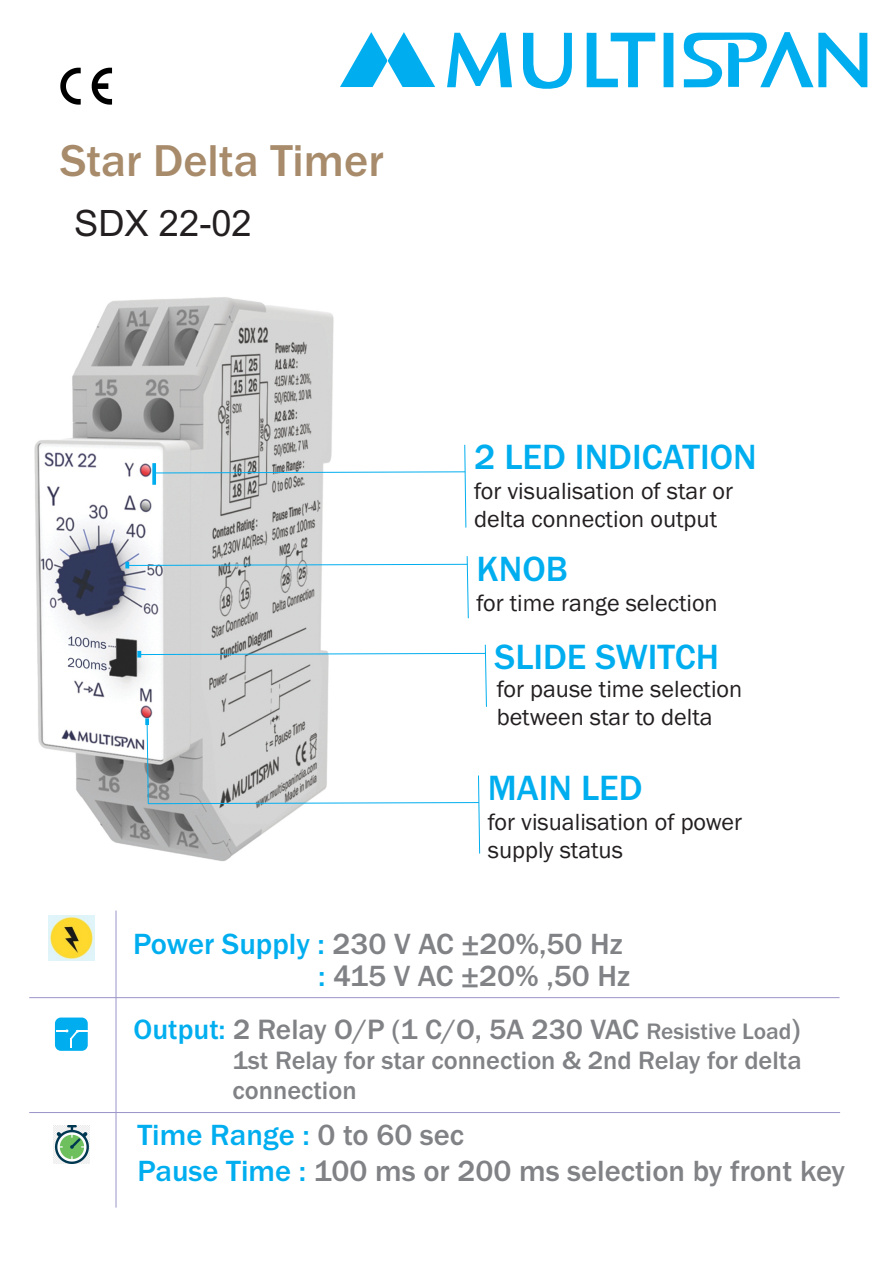
<style>
.page{position:relative;width:893px;height:1276px;background:#fff}
.page>*{position:absolute;margin:0;border:0;box-sizing:border-box;transform-origin:0 0}
.t1{font:500 46.12px "Franklin Gothic";color:#a78b6b}
.t2{font:500 36.23px "Franklin Gothic";color:#00aeef}
.t3{font:36.23px "Arial";color:#231f20}
.t4{font:500 30.38px/36.2px "Franklin Gothic";color:#808285}
.t5{font:500 29.03px "Franklin Gothic";color:#808285}
.t6{font:500 26.1px/29.5px "Franklin Gothic";color:#808285}
.t7{font:24.3px/27.4px "Franklin Gothic";color:#231f20}
.s1{color:#00aeef}
.s2{font-size:23.18px}
.s3{font-size:30.15px}
</style>
<div class="page">
<img style="left:34px;top:297px;width:300px;height:564px">
<svg style="left:340px;top:32px;width:527px;height:57px"></svg>
<hr style="left:29px;top:997px;width:810px;height:1px;background:#9b95c9">
<hr style="left:29px;top:1112px;width:811px;height:1px;background:#9b95c9">
<hr style="left:116px;top:910px;width:1px;height:297px;background:#9b95c9">
<img style="left:49px;top:916px;width:45px;height:45px">
<img style="left:53px;top:1125px;width:36px;height:38px">
<svg style="left:152px;top:444px;width:314px;height:84px"></svg>
<svg style="left:125px;top:556px;width:344px;height:63px"></svg>
<svg style="left:137px;top:644px;width:350px;height:63px"></svg>
<svg style="left:145px;top:718px;width:335px;height:136px"></svg>
<div style="left:55px;top:1017px;width:33px;height:33px;background:#00aeef;border-radius:6px"></div>
<svg style="left:56px;top:1029px;width:32px;height:19px"></svg>
<svg style="left:92px;top:68px;width:20px;height:37px"></svg>
<svg style="left:60px;top:68px;width:21px;height:37px"></svg>
<h1 class="t1" style="left:60px;top:144px;width:325px">Star Delta Timer</h1>
<h2 class="t3" style="left:74px;top:210px;width:179px">SDX 22-02</h2>
<h2 class="t2" style="left:474px;top:444px;width:284px">2 LED INDICATION</h2>
<p class="t7" style="left:474px;top:479px;width:260px">for visualisation of star or delta connection output</p>
<h2 class="t2" style="left:476px;top:555px;width:93px">KNOB</h2>
<p class="t7" style="left:476px;top:591px;width:243px">for time range selection</p>
<h2 class="t2" style="left:495px;top:644px;width:226px">SLIDE SWITCH</h2>
<p class="t7" style="left:497px;top:677px;width:247px">for pause time selection between star to delta</p>
<h2 class="t2" style="left:488px;top:774px;width:156px">MAIN LED</h2>
<p class="t7" style="left:488px;top:810px;width:256px">for visualisation of power supply status</p>
<p class="t4" style="left:133px;top:928px;width:491px"><span class="s1">Power Supply :</span> 230 V AC ±20%,50 Hz</p>
<p class="t4" style="left:318px;top:960px;width:313px"><span class="s1">:</span> 415 V AC ±20% ,50 Hz</p>
<p class="t5" style="left:134px;top:1018px;width:668px"><span class="s1">Output:</span> 2 Relay O/P (1 C/O, 5A 230 VAC <span class="s2">Resistive Load</span><span class="s3">)</span></p>
<p class="t6" style="left:232px;top:1047px;width:571px">1st Relay for star connection &amp; 2nd Relay for delta connection</p>
<p class="t4" style="left:137px;top:1118px;width:709px"><span class="s1">Time Range :</span> 0 to 60 sec<br><span class="s1">Pause Time :</span> 100 ms or 200 ms selection by front key</p>
</div>
